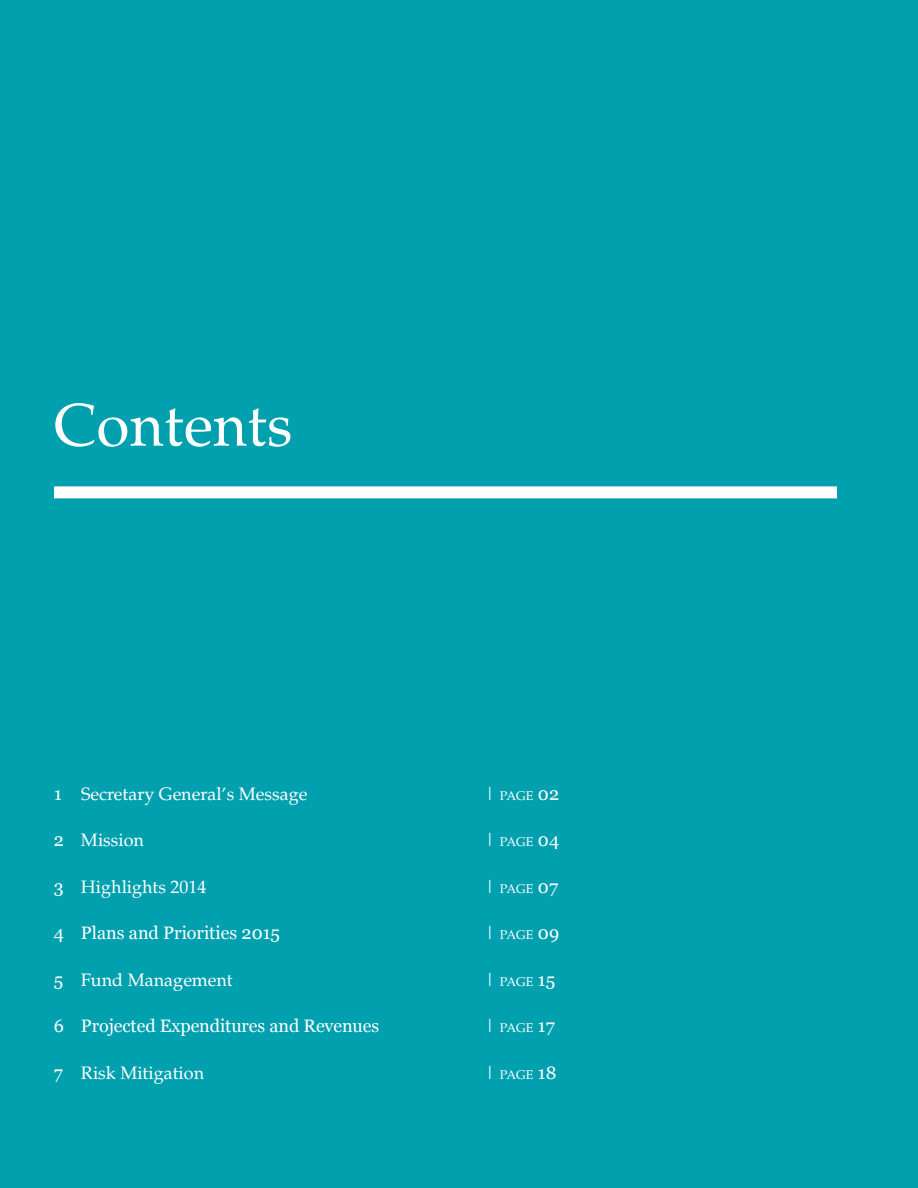
<style>
.page{position:relative;width:918px;height:1188px;background:#00a0af}
.page>*{position:absolute;margin:0;border:0;box-sizing:border-box;transform-origin:0 0}
.t1{font:60px "Palatino";color:#fff}
.t2{font:18px "Palatino";color:#fff}
.t3{font:18px "Georgia";letter-spacing:-.005em;color:#fff}
.t4{font:12.6px "Palatino";color:#fff}
.s1{font-family:"Georgia"}
.s2{font-size:18px}
.s3{font-family:"Georgia";font-size:18px}
</style>
<div class="page">
<div style="left:54px;top:486px;width:783px;height:12px;background:#fff"></div>
<h1 class="t1" style="left:54px;top:390px;width:240px">Contents</h1>
<p class="t2" style="left:54px;top:783px;width:255px"><span class="s1">1</span> Secretary General’s Message</p>
<p class="t4" style="left:485px;top:788px;width:76px"><span class="s2">|</span> PAGE <span class="s3">02</span></p>
<p class="t2" style="left:54px;top:830px;width:92px"><span class="s1">2</span> Mission</p>
<p class="t4" style="left:484px;top:835px;width:76px"><span class="s2">|</span> PAGE <span class="s3">04</span></p>
<p class="t2" style="left:54px;top:876px;width:154px"><span class="s1">3</span> Highlights 2014</p>
<p class="t4" style="left:484px;top:881px;width:75px"><span class="s2">|</span> PAGE <span class="s3">07</span></p>
<p class="t3" style="left:54px;top:922px;width:227px">4 Plans and Priorities 2015</p>
<p class="t4" style="left:484px;top:928px;width:76px"><span class="s2">|</span> PAGE <span class="s3">09</span></p>
<p class="t2" style="left:54px;top:969px;width:180px"><span class="s1">5</span> Fund Management</p>
<p class="t4" style="left:484px;top:974px;width:72px"><span class="s2">|</span> PAGE <span class="s3">15</span></p>
<p class="t3" style="left:54px;top:1015px;width:327px">6 Projected Expenditures and Revenues</p>
<p class="t4" style="left:484px;top:1021px;width:72px"><span class="s2">|</span> PAGE <span class="s3">17</span></p>
<p class="t2" style="left:54px;top:1062px;width:152px"><span class="s1">7</span> Risk Mitigation</p>
<p class="t4" style="left:484px;top:1067px;width:73px"><span class="s2">|</span> PAGE <span class="s3">18</span></p>
</div>
